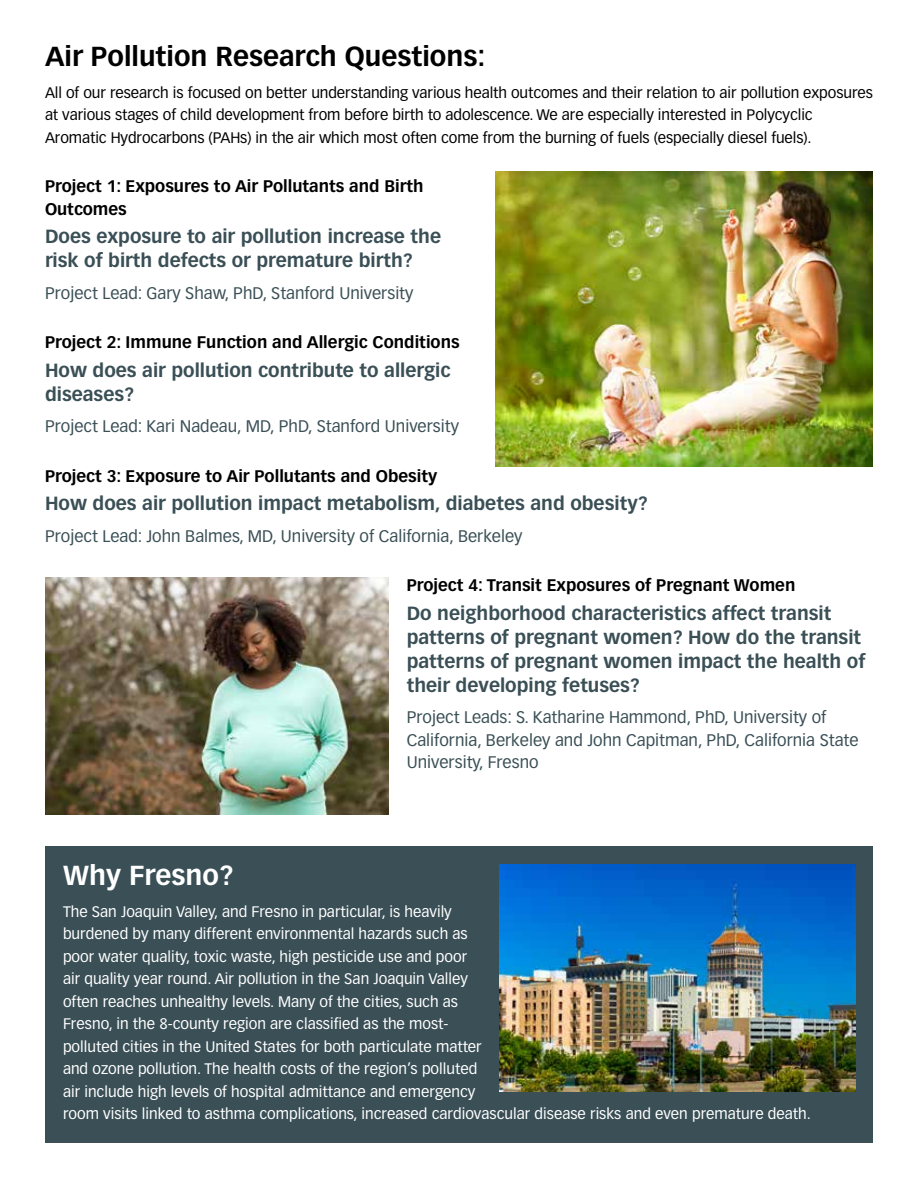
<style>
.page{position:relative;width:918px;height:1188px;background:#fff}
.page>*{position:absolute;margin:0;border:0;box-sizing:border-box;transform-origin:0 0}
.t1{font:700 27px "Vectora LH";color:#000}
.t2{font:700 27px "Vectora LH";color:#fff}
.t3{font:700 18.75px/24px "Vectora LH";color:#3a4f56}
.t4{font:16.5px/22.5px "Vectora LH";color:#3a4f56}
.t5{font:700 16.5px/22.5px "Vectora LH";color:#000}
.t6{font:15px/22.5px "Vectora LH";color:#fff}
.t7{font:15px/22.5px "Vectora LH";letter-spacing:-.005em;color:#000}
</style>
<div class="page">
<div style="left:45px;top:846px;width:828px;height:297px;background:#3a4f56"></div>
<img style="left:500px;top:864px;width:355px;height:228px">
<img style="left:495px;top:171px;width:378px;height:296px">
<img style="left:45px;top:578px;width:344px;height:236px">
<h1 class="t1" style="left:45px;top:40px;width:442px">Air Pollution Research Questions:</h1>
<p class="t7" style="left:45px;top:81px;width:829px">All of our research is focused on better understanding various health outcomes and their relation to air pollution exposures at various stages of child development from before birth to adolescence. We are especially interested in Polycyclic<br>Aromatic Hydrocarbons (PAHs) in the air which most often come from the burning of fuels (especially diesel fuels).</p>
<p class="t5" style="left:45px;top:175px;width:380px">Project 1: Exposures to Air Pollutants and Birth<br>Outcomes</p>
<p class="t3" style="left:45px;top:225px;width:398px">Does exposure to air pollution increase the risk of birth defects or premature birth?</p>
<p class="t4" style="left:45px;top:282px;width:370px">Project Lead: Gary Shaw, PhD, Stanford University</p>
<p class="t5" style="left:45px;top:331px;width:416px">Project 2: Immune Function and Allergic Conditions</p>
<p class="t3" style="left:45px;top:358px;width:407px">How does air pollution contribute to allergic diseases?</p>
<p class="t4" style="left:45px;top:415px;width:415px">Project Lead: Kari Nadeau, MD, PhD, Stanford University</p>
<p class="t5" style="left:45px;top:465px;width:394px">Project 3: Exposure to Air Pollutants and Obesity</p>
<p class="t3" style="left:45px;top:492px;width:604px">How does air pollution impact metabolism, diabetes and obesity?</p>
<p class="t4" style="left:45px;top:525px;width:479px">Project Lead: John Balmes, MD, University of California, Berkeley</p>
<p class="t5" style="left:407px;top:574px;width:390px">Project 4: Transit Exposures of Pregnant Women</p>
<p class="t3" style="left:407px;top:601px;width:460px">Do neighborhood characteristics affect transit patterns of pregnant women? How do the transit patterns of pregnant women impact the health of their developing fetuses?</p>
<p class="t4" style="left:407px;top:706px;width:453px">Project Leads: S. Katharine Hammond, PhD, University of<br>California, Berkeley and John Capitman, PhD, California State<br>University, Fresno</p>
<h1 class="t2" style="left:63px;top:859px;width:172px">Why Fresno?</h1>
<p class="t6" style="left:63px;top:900px;width:749px">The San Joaquin Valley, and Fresno in particular, is heavily<br>burdened by many different environmental hazards such as<br>poor water quality, toxic waste, high pesticide use and poor<br>air quality year round. Air pollution in the San Joaquin Valley<br>often reaches unhealthy levels. Many of the cities, such as<br>Fresno, in the 8-county region are classified as the most-<br>polluted cities in the United States for both particulate matter<br>and ozone pollution. The health costs of the region’s polluted<br>air include high levels of hospital admittance and emergency<br>room visits linked to asthma complications, increased cardiovascular disease risks and even premature death.</p>
</div>
